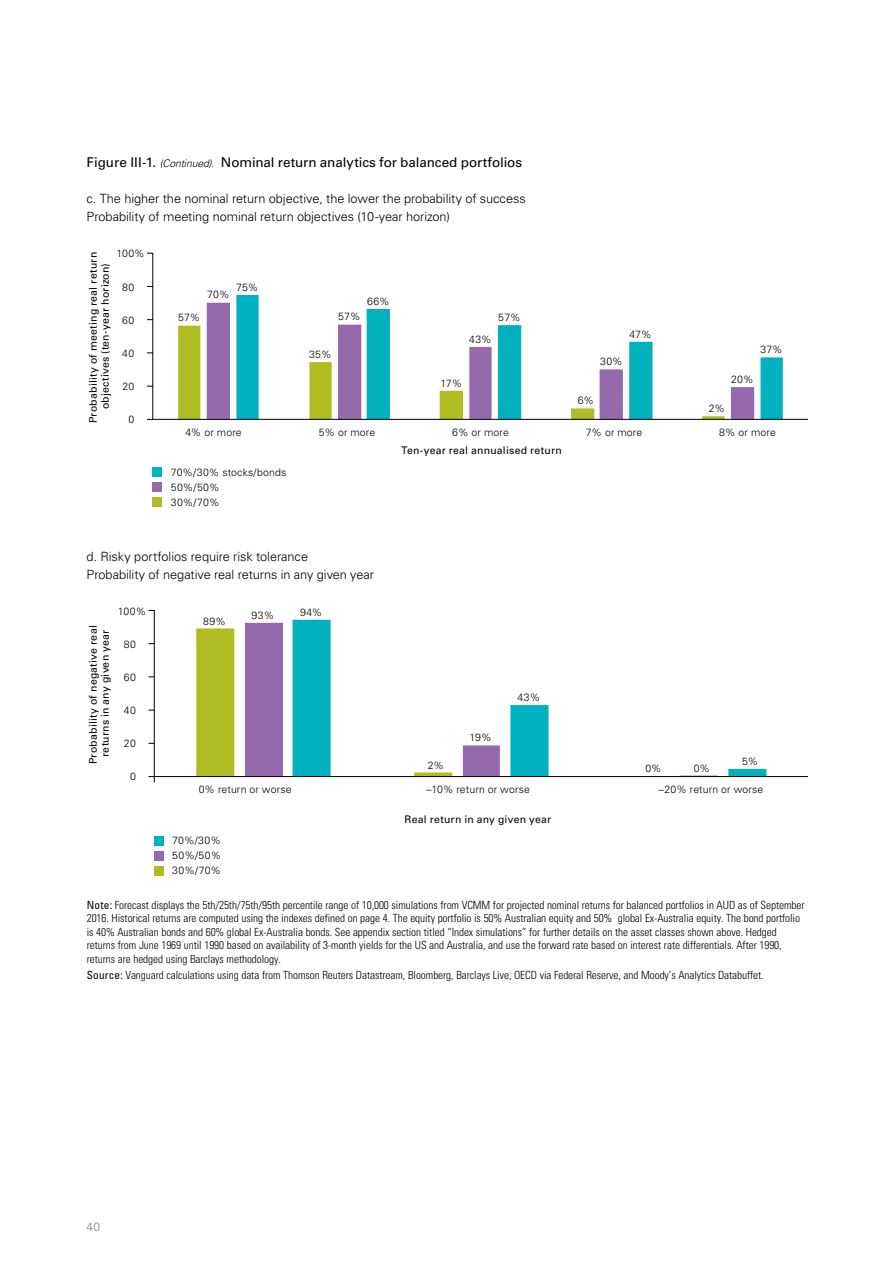
<style>
.page{position:relative;width:893px;height:1263px;background:#fff}
.page>*{position:absolute;margin:0;border:0;box-sizing:border-box;transform-origin:0 0}
.t1{font:13.5px "Univers LT Std";letter-spacing:-.005em;color:#000}
.t2{font:300 12.75px/18px "Univers LT Std";letter-spacing:-.005em;color:#000}
.t3{font:300 12px "Univers LT Std";color:#7e8083}
.t4{font:300 condensed 11.25px/13.5px "Univers LT Std";letter-spacing:-.005em;color:#000}
.t5{font:300 10.5px/15px "Univers LT Std";letter-spacing:.015em;color:#000}
.t6{font:10.5px/12px "Univers LT Std";letter-spacing:.02em;color:#000;text-align:center}
.s1{font-weight:300;font-style:italic;font-size:10.5px}
.s2{font-weight:400}
</style>
<div class="page">
<svg style="left:178px;top:326px;width:29px;height:93px;fill:#afbc22"></svg>
<svg style="left:207px;top:303px;width:29px;height:116px;fill:#946aad"></svg>
<svg style="left:236px;top:295px;width:547px;height:124px"></svg>
<hr style="left:153px;top:253px;width:1px;height:166px;background:#000">
<div style="left:153px;top:468px;width:9px;height:9px;background:#00b1bf"></div>
<div style="left:153px;top:483px;width:9px;height:9px;background:#946aad"></div>
<div style="left:153px;top:498px;width:9px;height:9px;background:#afbc22"></div>
<hr style="left:153px;top:419px;width:655px;height:1px;background:#000">
<div style="left:196px;top:628px;width:39px;height:148px;background:#afbc22"></div>
<svg style="left:245px;top:623px;width:48px;height:153px;fill:#946aad"></svg>
<svg style="left:293px;top:620px;width:473px;height:156px"></svg>
<hr style="left:154px;top:610px;width:1px;height:167px;background:#000">
<svg style="left:148px;top:776px;width:7px;height:6px"></svg>
<div style="left:154px;top:836px;width:9px;height:9px;background:#00b1bf"></div>
<div style="left:154px;top:851px;width:9px;height:9px;background:#946aad"></div>
<div style="left:154px;top:866px;width:9px;height:9px;background:#afbc22"></div>
<hr style="left:154px;top:776px;width:654px;height:1px;background:#000">
<p class="t1" style="left:86px;top:154px;width:437px">Figure III-1. <span class="s1">(Continued).</span> Nominal return analytics for balanced portfolios</p>
<p class="t2" style="left:86px;top:190px;width:441px">c. The higher the nominal return objective, the lower the probability of success<br>Probability of meeting nominal return objectives (10-year horizon)</p>
<p class="t5" style="left:116px;top:246px;width:30px">100%</p>
<p class="t6" style="left:87px;top:423px;width:173px;rotate:-90deg">Probability of meeting real return objectives (ten-year horizon)</p>
<p class="t5" style="left:122px;top:279px;width:14px">80</p>
<p class="t5" style="left:122px;top:312px;width:14px">60</p>
<p class="t5" style="left:122px;top:345px;width:14px">40</p>
<p class="t5" style="left:122px;top:378px;width:13px">20</p>
<p class="t5" style="left:129px;top:411px;width:7px">0</p>
<p class="t5" style="left:178px;top:310px;width:24px">57%</p>
<p class="t5" style="left:207px;top:287px;width:24px">70%</p>
<p class="t5" style="left:236px;top:280px;width:24px">75%</p>
<p class="t5" style="left:338px;top:309px;width:24px">57%</p>
<p class="t5" style="left:367px;top:294px;width:24px">66%</p>
<p class="t5" style="left:309px;top:347px;width:24px">35%</p>
<p class="t5" style="left:469px;top:332px;width:24px">43%</p>
<p class="t5" style="left:498px;top:310px;width:24px">57%</p>
<p class="t5" style="left:440px;top:376px;width:23px">17%</p>
<p class="t5" style="left:600px;top:354px;width:24px">30%</p>
<p class="t5" style="left:629px;top:326px;width:24px">47%</p>
<p class="t5" style="left:578px;top:393px;width:18px">6%</p>
<p class="t5" style="left:760px;top:342px;width:24px">37%</p>
<p class="t5" style="left:731px;top:372px;width:24px">20%</p>
<p class="t5" style="left:709px;top:401px;width:18px">2%</p>
<p class="t5" style="left:185px;top:425px;width:58px">4% or more</p>
<p class="t5" style="left:319px;top:425px;width:58px">5% or more</p>
<p class="t5" style="left:452px;top:425px;width:58px">6% or more</p>
<p class="t5" style="left:586px;top:425px;width:58px">7% or more</p>
<p class="t5" style="left:719px;top:425px;width:58px">8% or more</p>
<p class="t5" style="left:171px;top:465px;width:117px">70%/30% stocks/bonds<br>50%/50%<br>30%/70%</p>
<p class="t2" style="left:86px;top:548px;width:289px">d. Risky portfolios require risk tolerance<br>Probability of negative real returns in any given year</p>
<p class="t6" style="left:87px;top:764px;width:140px;rotate:-90deg">Probability of negative real</p>
<p class="t6" style="left:99px;top:757px;width:129px;rotate:-90deg">returns in any given year</p>
<p class="t5" style="left:118px;top:603px;width:30px">100%</p>
<p class="t5" style="left:124px;top:636px;width:14px">80</p>
<p class="t5" style="left:124px;top:669px;width:14px">60</p>
<p class="t5" style="left:124px;top:703px;width:14px">40</p>
<p class="t5" style="left:124px;top:736px;width:13px">20</p>
<p class="t5" style="left:130px;top:769px;width:7px">0</p>
<p class="t5" style="left:203px;top:613px;width:24px">89%</p>
<p class="t5" style="left:252px;top:607px;width:24px">93%</p>
<p class="t5" style="left:300px;top:604px;width:24px">94%</p>
<p class="t5" style="left:199px;top:782px;width:94px">0% return or worse</p>
<p class="t5" style="left:172px;top:833px;width:50px;text-align:justify">70%/30% 50%/50% 30%/70%</p>
<p class="t6" style="left:401px;top:445px;width:162px">Ten-year real annualised return</p>
<p class="t5" style="left:470px;top:730px;width:24px">19%</p>
<p class="t5" style="left:517px;top:690px;width:24px">43%</p>
<p class="t5" style="left:428px;top:757px;width:18px">2%</p>
<p class="t5" style="left:645px;top:761px;width:18px">0%</p>
<p class="t5" style="left:694px;top:760px;width:18px">0%</p>
<p class="t5" style="left:742px;top:753px;width:18px">5%</p>
<p class="t5" style="left:426px;top:782px;width:105px">–10% return or worse</p>
<p class="t5" style="left:659px;top:782px;width:106px">–20% return or worse</p>
<p class="t6" style="left:405px;top:813px;width:148px">Real return in any given year</p>
<p class="t4" style="left:87px;top:898px;width:719px"><span class="s2">Note:</span> Forecast displays the 5th/25th/75th/95th percentile range of 10,000 simulations from VCMM for projected nominal returns for balanced portfolios in AUD as of September 2016. Historical returns are computed using the indexes defined on page 4. The equity portfolio is 50% Australian equity and 50% global Ex-Australia equity. The bond portfolio is 40% Australian bonds and 60% global Ex-Australia bonds. See appendix section titled “Index simulations” for further details on the asset classes shown above. Hedged returns from June 1969 until 1990 based on availability of 3-month yields for the US and Australia, and use the forward rate based on interest rate differentials. After 1990, returns are hedged using Barclays methodology.</p>
<p class="t4" style="left:87px;top:968px;width:678px"><span class="s2">Source:</span> Vanguard calculations using data from Thomson Reuters Datastream, Bloomberg, Barclays Live, OECD via Federal Reserve, and Moody’s Analytics Databuffet.</p>
<p class="t3" style="left:86px;top:1220px;width:15px">40</p>
</div>
